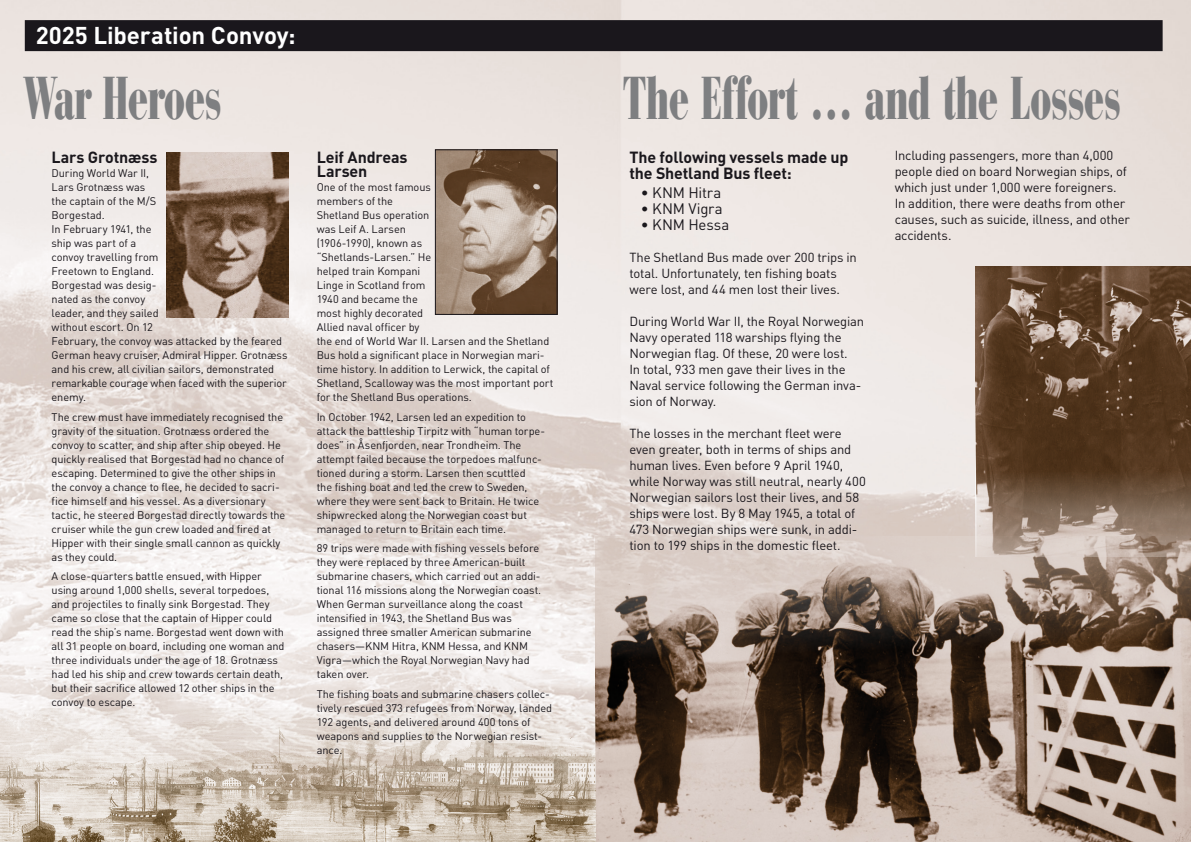
<style>
.page{position:relative;width:1191px;height:842px;background:#fff}
.page>*{position:absolute;margin:0;border:0;box-sizing:border-box;transform-origin:0 0}
.t1{font:900 condensed 60px "Bauer Bodoni";letter-spacing:-.005em;color:#7e7f81;scale:.72 1}
.t2{font:700 24px "DIN";letter-spacing:-.005em;color:#fff}
.Brødtekst{font:700 16px/16px "DIN";letter-spacing:-.01em;color:#1a171c}
.Brødtekst_mindre{font:700 16px/14px "DIN";letter-spacing:-.01em;color:#1a171c}
.Brødtekst-2{font:15px "DIN";letter-spacing:-.01em;color:#1a171c}
.Brødtekst-3{font:13px/16px "DIN";letter-spacing:-.015em;color:#1a171c}
.Brødtekst_mindre-2{font:11px/14px "DIN";letter-spacing:-.01em;color:#1a171c}
</style>
<div class="page">
<img style="left:0;top:0;width:1191px;height:709px">
<div style="left:25px;top:20px;width:1137px;height:31px;background:#1a171c"></div>
<img style="left:595px;top:537px;width:596px;height:305px">
<img style="left:975px;top:266px;width:216px;height:291px">
<img style="left:0;top:709px;width:595px;height:133px">
<img style="left:437px;top:152px;width:118px;height:161px">
<div style="left:435px;top:150px;width:122px;height:165px;border:1px solid #1a171c"></div>
<img style="left:166px;top:152px;width:122px;height:165px">
<p class="t2" style="left:36px;top:19px;width:261px">2025 Liberation Convoy:</p>
<p class="t1" style="left:25px;top:63px;width:275px">War Heroes</p>
<p class="t1" style="left:624px;top:63px;width:692px">The Effort … and the Losses</p>
<p class="Brødtekst_mindre" style="left:52px;top:149px;width:108px">Lars Grotnæss</p>
<p class="Brødtekst_mindre-2" style="left:52px;top:166px;width:237px">During World War II,<br>Lars Grotnæss was<br>the captain of the M/S<br>Borgestad.<br>In February 1941, the<br>ship was part of a<br>convoy travelling from<br>Freetown to England.<br>Borgestad was desig-<br>nated as the convoy<br>leader, and they sailed<br>without escort. On 12<br>February, the convoy was attacked by the feared<br>German heavy cruiser, Admiral Hipper. Grotnæss and his crew, all civilian sailors, demonstrated remarkable courage when faced with the superior enemy.</p>
<p class="Brødtekst_mindre-2" style="left:52px;top:409px;width:235px">The crew must have immediately recognised the gravity of the situation. Grotnæss ordered the convoy to scatter, and ship after ship obeyed. He quickly realised that Borgestad had no chance of escaping. Determined to give the other ships in the convoy a chance to flee, he decided to sacri&shy;fice himself and his vessel. As a diversionary tactic, he steered Borgestad directly towards the cruiser while the gun crew loaded and fired at Hipper with their single small cannon as quickly as they could.</p>
<p class="Brødtekst_mindre-2" style="left:52px;top:569px;width:234px">A close-quarters battle ensued, with Hipper using around 1,000 shells, several torpedoes, and projectiles to finally sink Borgestad. They came so close that the captain of Hipper could read the ship’s name. Borgestad went down with all 31 people on board, including one woman and three individuals under the age of 18. Grotnæss had led his ship and crew towards certain death, but their sacrifice allowed 12 other ships in the convoy to escape.</p>
<p class="Brødtekst-3" style="left:894px;top:147px;width:237px">Including passengers, more than 4,000 people died on board Norwegian ships, of which just under 1,000 were foreigners.<br>In addition, there were deaths from other causes, such as suicide, illness, and other accidents.</p>
<p class="Brødtekst_mindre" style="left:317px;top:149px;width:92px">Leif Andreas<br>Larsen</p>
<p class="Brødtekst_mindre-2" style="left:317px;top:180px;width:238px">One of the most famous<br>members of the<br>Shetland Bus operation<br>was Leif A. Larsen<br>(1906-1990), known as<br>“Shetlands-Larsen.” He<br>helped train Kompani<br>Linge in Scotland from<br>1940 and became the<br>most highly decorated<br>Allied naval officer by<br>the end of World War II. Larsen and the Shetland<br>Bus hold a significant place in Norwegian mari&shy;time history. In addition to Lerwick, the capital of<br>Shetland, Scalloway was the most important port for the Shetland Bus operations.</p>
<p class="Brødtekst_mindre-2" style="left:317px;top:409px;width:230px">In October 1942, Larsen led an expedition to attack the battleship Tirpitz with “human torpe&shy;does” in Åsenfjorden, near Trondheim. The attempt failed because the torpedoes malfunc&shy;tioned during a storm. Larsen then scuttled<br>the fishing boat and led the crew to Sweden, where they were sent back to Britain. He twice shipwrecked along the Norwegian coast but managed to return to Britain each time.</p>
<p class="Brødtekst_mindre-2" style="left:317px;top:541px;width:226px">89 trips were made with fishing vessels before they were replaced by three American-built submarine chasers, which carried out an addi&shy;tional 116 missions along the Norwegian coast.<br>When German surveillance along the coast intensified in 1943, the Shetland Bus was assigned three smaller American submarine chasers—KNM Hitra, KNM Hessa, and KNM Vigra—which the Royal Norwegian Navy had taken over.</p>
<p class="Brødtekst_mindre-2" style="left:317px;top:687px;width:237px">The fishing boats and submarine chasers collec&shy;tively rescued 373 refugees from Norway, landed 192 agents, and delivered around 400 tons of weapons and supplies to the Norwegian resist&shy;ance.</p>
<p class="Brødtekst" style="left:629px;top:148px;width:220px">The following vessels made up the Shetland Bus fleet:</p>
<p class="Brødtekst-2" style="left:641px;top:183px;width:82px">• KNM Hitra</p>
<p class="Brødtekst-2" style="left:641px;top:199px;width:83px">• KNM Vigra</p>
<p class="Brødtekst-2" style="left:641px;top:215px;width:90px">• KNM Hessa</p>
<p class="Brødtekst-3" style="left:629px;top:249px;width:229px">The Shetland Bus made over 200 trips in total. Unfortunately, ten fishing boats were lost, and 44 men lost their lives.</p>
<p class="Brødtekst-3" style="left:629px;top:313px;width:236px">During World War II, the Royal Norwegian Navy operated 118 warships flying the Norwegian flag. Of these, 20 were lost.<br>In total, 933 men gave their lives in the Naval service following the German inva&shy;sion of Norway.</p>
<p class="Brødtekst-3" style="left:629px;top:425px;width:238px">The losses in the merchant fleet were even greater, both in terms of ships and human lives. Even before 9 April 1940, while Norway was still neutral, nearly 400<br>Norwegian sailors lost their lives, and 58 ships were lost. By 8 May 1945, a total of 473 Norwegian ships were sunk, in addi&shy;tion to 199 ships in the domestic fleet.</p>
</div>
